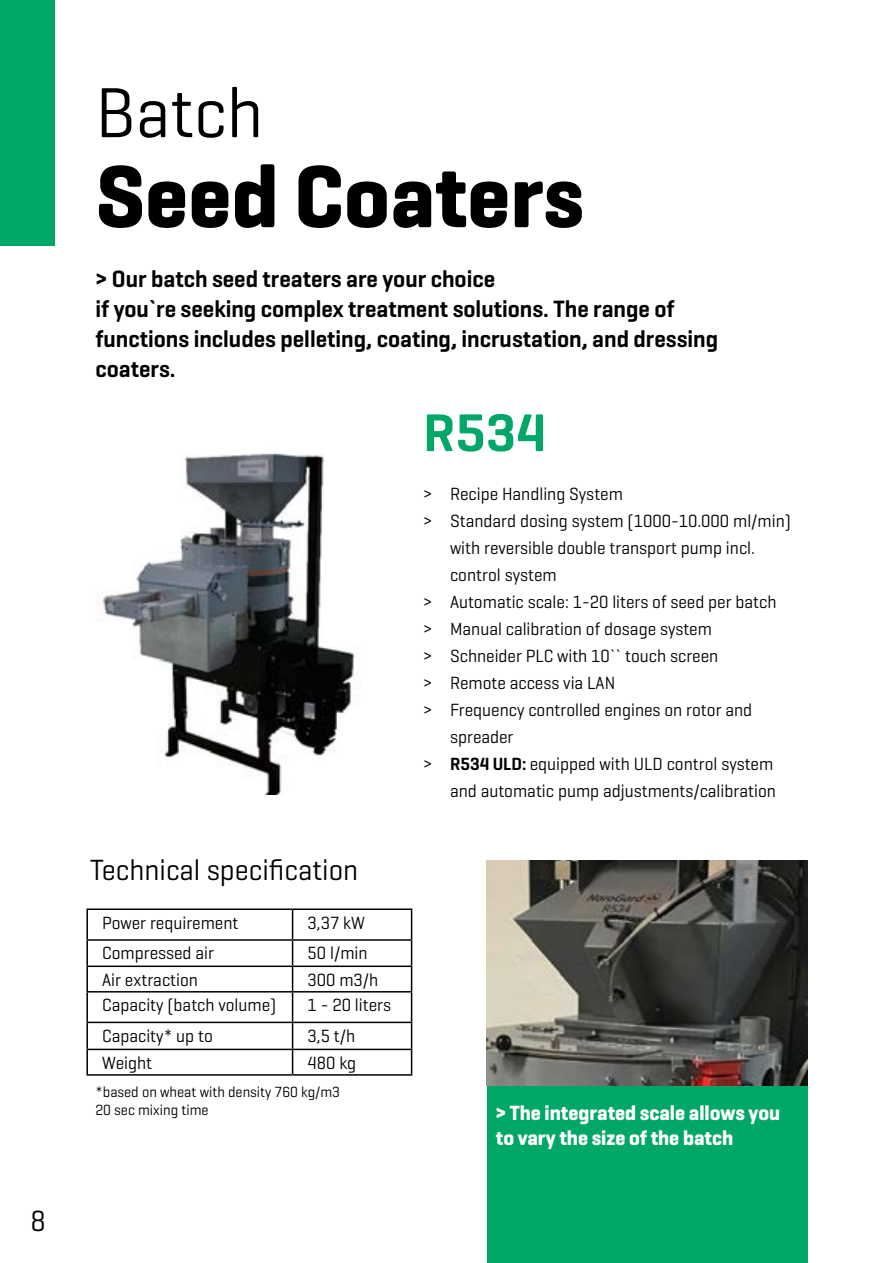
<style>
.page{position:relative;width:893px;height:1263px;background:#fff}
.page>*{position:absolute;margin:0;border:0;box-sizing:border-box;transform-origin:0 0}
.t1{font:700 90px "Geogrotesque";color:#000;scale:.96 1}
.t2{font:72px "Geogrotesque";color:#000;scale:.96 1}
.t3{font:600 54px "Geogrotesque";color:#00a766}
.t4{font:29.7px "Geogrotesque";color:#000;scale:.96 1}
.t5{font:600 24px/30px "Geogrotesque";color:#000;scale:.96 1}
.t6{font:700 21px/25.2px "Geogrotesque";color:#fff;scale:.96 1}
.t7{font:18px "Geogrotesque";color:#000;scale:.96 1}
.t8{font:15px/18px "Geogrotesque";color:#000;scale:.96 1}
.s1{font-weight:600}
</style>
<div class="page">
<div style="left:0;top:0;width:54px;height:245px;background:#00a766"></div>
<img style="left:102px;top:453px;width:256px;height:341px">
<hr style="left:86px;top:908px;width:207px;height:2px;background:#000">
<hr style="left:86px;top:910px;width:2px;height:29px;background:#000">
<hr style="left:293px;top:908px;width:119px;height:2px;background:#000">
<hr style="left:86px;top:939px;width:207px;height:2px;background:#000">
<hr style="left:86px;top:941px;width:2px;height:24px;background:#000">
<hr style="left:293px;top:939px;width:119px;height:2px;background:#000">
<hr style="left:86px;top:965px;width:207px;height:2px;background:#000">
<hr style="left:86px;top:967px;width:2px;height:24px;background:#000">
<hr style="left:293px;top:965px;width:119px;height:2px;background:#000">
<svg style="left:292px;top:910px;width:1px;height:81px"></svg>
<svg style="left:411px;top:910px;width:1px;height:81px"></svg>
<hr style="left:86px;top:991px;width:207px;height:1px;background:#000">
<hr style="left:86px;top:992px;width:2px;height:30px;background:#000">
<hr style="left:293px;top:991px;width:119px;height:1px;background:#000">
<hr style="left:292px;top:992px;width:1px;height:30px;background:#000">
<hr style="left:411px;top:992px;width:1px;height:30px;background:#000">
<hr style="left:86px;top:1022px;width:207px;height:1px;background:#000">
<hr style="left:86px;top:1023px;width:2px;height:26px;background:#000">
<hr style="left:293px;top:1022px;width:119px;height:1px;background:#000">
<hr style="left:86px;top:1049px;width:207px;height:1px;background:#000">
<hr style="left:86px;top:1050px;width:2px;height:24px;background:#000">
<hr style="left:293px;top:1049px;width:119px;height:1px;background:#000">
<svg style="left:292px;top:1023px;width:1px;height:51px"></svg>
<svg style="left:411px;top:1023px;width:1px;height:51px"></svg>
<hr style="left:86px;top:1074px;width:207px;height:2px;background:#000">
<hr style="left:293px;top:1074px;width:119px;height:2px;background:#000">
<div style="left:487px;top:1085px;width:320px;height:178px;background:#00a766"></div>
<img style="left:487px;top:861px;width:320px;height:224px">
<h3 class="t4" style="left:31px;top:1202px;width:18px">8</h3>
<h2 class="t2" style="left:96px;top:68px;width:176px">Batch</h2>
<h1 class="t1" style="left:96px;top:140px;width:510px">Seed Coaters</h1>
<h3 class="t5" style="left:96px;top:264px;width:650px">&gt; Our batch seed treaters are your choice<br>if you`re seeking complex treatment solutions. The range of functions includes pelleting, coating, incrustation, and dressing coaters.</h3>
<h3 class="t3" style="left:423px;top:399px;width:125px">R534</h3>
<p class="t7" style="left:423px;top:483px;width:210px">&gt; Recipe Handling System</p>
<p class="t7" style="left:423px;top:510px;width:385px">&gt; Standard dosing system (1000-10.000 ml/min)</p>
<p class="t7" style="left:450px;top:537px;width:319px">with reversible double transport pump incl.</p>
<p class="t7" style="left:450px;top:564px;width:113px">control system</p>
<p class="t7" style="left:423px;top:591px;width:370px">&gt; Automatic scale: 1-20 liters of seed per batch</p>
<p class="t7" style="left:423px;top:618px;width:302px">&gt; Manual calibration of dosage system</p>
<p class="t7" style="left:423px;top:645px;width:309px">&gt; Schneider PLC with 10`` touch screen</p>
<p class="t7" style="left:423px;top:672px;width:202px">&gt; Remote access via LAN</p>
<p class="t7" style="left:423px;top:699px;width:344px">&gt; Frequency controlled engines on rotor and</p>
<p class="t7" style="left:450px;top:726px;width:68px">spreader</p>
<p class="t7" style="left:423px;top:753px;width:366px">&gt; <span class="s1">R534 ULD:</span> equipped with ULD control system</p>
<p class="t7" style="left:450px;top:780px;width:341px">and automatic pump adjustments/calibration</p>
<h3 class="t4" style="left:90px;top:851px;width:281px">Technical specification</h3>
<p class="t7" style="left:102px;top:911px;width:143px">Power requirement</p>
<p class="t7" style="left:308px;top:911px;width:61px">3,37 kW</p>
<p class="t7" style="left:102px;top:942px;width:118px">Compressed air</p>
<p class="t7" style="left:308px;top:942px;width:64px">50 l/min</p>
<p class="t7" style="left:102px;top:968px;width:101px">Air extraction</p>
<p class="t7" style="left:308px;top:968px;width:75px">300 m3/h</p>
<p class="t7" style="left:102px;top:994px;width:183px">Capacity (batch volume)</p>
<p class="t7" style="left:308px;top:994px;width:88px">1 - 20 liters</p>
<p class="t7" style="left:102px;top:1024px;width:117px">Capacity* up to</p>
<p class="t7" style="left:308px;top:1024px;width:51px">3,5 t/h</p>
<p class="t7" style="left:102px;top:1051px;width:54px">Weight</p>
<p class="t7" style="left:308px;top:1051px;width:52px">480 kg</p>
<p class="t8" style="left:96px;top:1082px;width:256px">*based on wheat with density 760 kg/m3<br>20 sec mixing time</p>
<p class="t6" style="left:496px;top:1100px;width:298px">&gt; The integrated scale allows you to vary the size of the batch</p>
</div>
